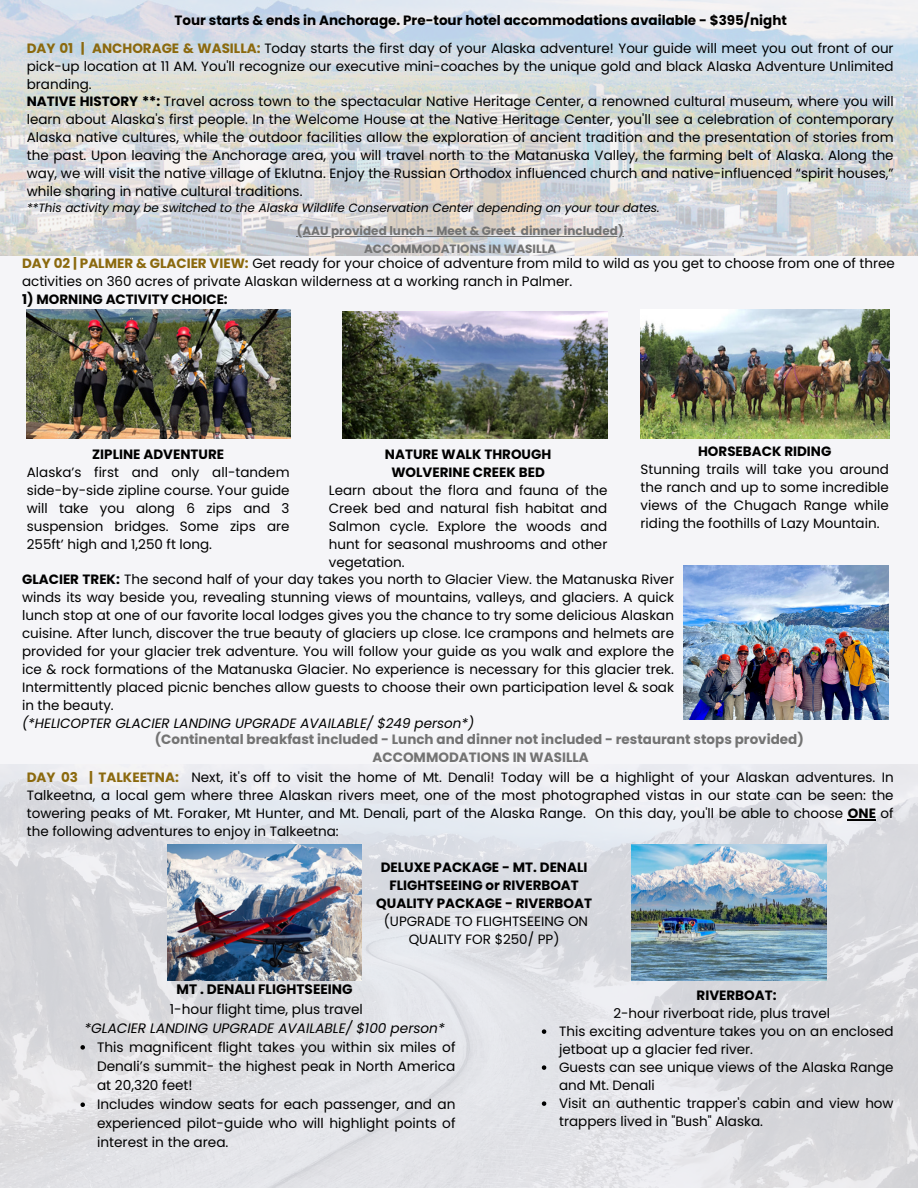
<style>
.page{position:relative;width:918px;height:1188px;background:#f5f5f8}
.page>*{position:absolute;margin:0;border:0;box-sizing:border-box;transform-origin:0 0}
.t1{font:13.65px/19.2px "Poppins";color:#000;text-align:justify}
.t2{font:italic 13.65px/19.2px "Poppins";color:#000;text-align:center}
.t3{font:13.5px/18px "Poppins";color:#000}
.t4{font:700 13.5px/18px "Poppins";color:#000;text-align:center}
.t5{font:700 13.5px/18px "Poppins";color:#737373;text-align:center}
.t6{font:italic 12px "Poppins";color:#000}
.t7{font:700 12px "Poppins";color:#737373}
.s1{font-weight:700;color:#8b690e}
.s2{font-weight:700}
.s3{font-style:italic}
.s4{font-weight:400}
.s5{font-weight:700;font-style:normal}
.s6{font-style:normal}
</style>
<div class="page">
<img style="left:0;top:0;width:918px;height:255px">
<img style="left:0;top:764px;width:918px;height:424px">
<img style="left:641px;top:309px;width:248px;height:130px">
<img style="left:342px;top:311px;width:266px;height:127px">
<img style="left:27px;top:309px;width:263px;height:130px">
<img style="left:632px;top:844px;width:194px;height:136px">
<img style="left:167px;top:844px;width:195px;height:136px">
<img style="left:683px;top:565px;width:206px;height:154px">
<hr style="left:297px;top:236px;width:219px;height:1px;background:#737373">
<hr style="left:521px;top:236px;width:103px;height:1px;background:#737373">
<svg style="left:848px;top:819px;width:28px;height:1px"></svg>
<svg style="left:80px;top:1045px;width:5px;height:5px"></svg>
<svg style="left:80px;top:1102px;width:5px;height:5px"></svg>
<svg style="left:542px;top:1029px;width:4px;height:5px"></svg>
<svg style="left:542px;top:1065px;width:4px;height:5px"></svg>
<svg style="left:542px;top:1101px;width:4px;height:5px"></svg>
<h2 class="t4" style="left:175px;top:11px;width:614px">Tour starts &amp; ends in Anchorage. Pre-tour hotel accommodations available - $395/night</h2>
<p class="t3" style="left:27px;top:40px;width:868px;text-align:justify"><span class="s1">DAY 01 | ANCHORAGE &amp; WASILLA:</span> Today starts the first day of your Alaska adventure! Your guide will meet you out front of our pick-up location at 11 AM. You'll recognize our executive mini-coaches by the unique gold and black Alaska Adventure Unlimited branding.</p>
<p class="t3" style="left:27px;top:92px;width:868px;text-align:justify"><span class="s2">NATIVE HISTORY **:</span> Travel across town to the spectacular Native Heritage Center, a renowned cultural museum, where you will learn about Alaska's first people. In the Welcome House at the Native Heritage Center, you'll see a celebration of contemporary Alaska native cultures, while the outdoor facilities allow the exploration of ancient tradition and the presentation of stories from the past. Upon leaving the Anchorage area, you will travel north to the Matanuska Valley, the farming belt of Alaska. Along the way, we will visit the native village of Eklutna. Enjoy the Russian Orthodox influenced church and native-influenced “spirit houses,” while sharing in native cultural traditions.</p>
<p class="t6" style="left:27px;top:199px;width:634px">**This activity may be switched to the Alaska Wildlife Conservation Center depending on your tour dates.</p>
<h2 class="t7" style="left:297px;top:222px;width:328px">(AAU provided lunch - Meet &amp; Greet dinner included)</h2>
<h2 class="t7" style="left:364px;top:240px;width:194px">ACCOMMODATIONS IN WASILLA</h2>
<h1 class="t3" style="left:22px;top:255px;width:874px"><span class="s1">DAY 02 | PALMER &amp; GLACIER VIEW:</span> Get ready for your choice of adventure from mild to wild as you get to choose from one of three activities on 360 acres of private Alaskan wilderness at a working ranch in Palmer.</h1>
<h1 class="t4" style="left:22px;top:291px;width:207px">1) MORNING ACTIVITY CHOICE:</h1>
<h2 class="t3" style="left:27px;top:445px;width:264px;text-indent:65px"><span class="s2">ZIPLINE ADVENTURE<br></span>Alaska’s first and only all-tandem side-by-side zipline course. Your guide will take you along 6 zips and 3 suspension bridges. Some zips are<br>255ft’ high and 1,250 ft long.</h2>
<p class="t4" style="left:385px;top:445px;width:168px">NATURE WALK THROUGH</p>
<p class="t4" style="left:391px;top:463px;width:155px">WOLVERINE CREEK BED</p>
<p class="t3" style="left:329px;top:481px;width:280px">Learn about the flora and fauna of the</p>
<p class="t3" style="left:329px;top:499px;width:280px">Creek bed and natural fish habitat and</p>
<p class="t3" style="left:329px;top:517px;width:280px">Salmon cycle. Explore the woods and</p>
<p class="t3" style="left:329px;top:535px;width:280px">hunt for seasonal mushrooms and other</p>
<p class="t3" style="left:329px;top:553px;width:77px">vegetation.</p>
<h1 class="t3" style="left:641px;top:443px;width:250px;text-indent:58px"><span class="s2">HORSEBACK RIDING<br></span>Stunning trails will take you around the ranch and up to some incredible views of the Chugach Range while riding the foothills of Lazy Mountain.</h1>
<h2 class="t3" style="left:22px;top:570px;width:653px"><span class="s2">GLACIER TREK:</span> The second half of your day takes you north to Glacier View. the Matanuska River winds its way beside you, revealing stunning views of mountains, valleys, and glaciers. A quick lunch stop at one of our favorite local lodges gives you the chance to try some delicious Alaskan cuisine. After lunch, discover the true beauty of glaciers up close. Ice crampons and helmets are provided for your glacier trek adventure. You will follow your guide as you walk and explore the ice &amp; rock formations of the Matanuska Glacier. No experience is necessary for this glacier trek.<br>Intermittently placed picnic benches allow guests to choose their own participation level &amp; soak in the beauty.<br><span class="s3">(*HELICOPTER GLACIER LANDING UPGRADE AVAILABLE/ $249 person*)</span></h2>
<p class="t5" style="left:155px;top:731px;width:651px">(Continental breakfast included - Lunch and dinner not included - restaurant stops provided)<br>ACCOMMODATIONS IN WASILLA</p>
<p class="t3" style="left:27px;top:768px;width:868px;text-align:justify"><span class="s1">DAY 03 | TALKEETNA:</span> Next, it's off to visit the home of Mt. Denali! Today will be a highlight of your Alaskan adventures. In Talkeetna, a local gem where three Alaskan rivers meet, one of the most photographed vistas in our state can be seen: the towering peaks of Mt. Foraker, Mt Hunter, and Mt. Denali, part of the Alaska Range. On this day, you'll be able to choose <span class="s2">ONE</span> of the following adventures to enjoy in Talkeetna:</p>
<p class="t4" style="left:376px;top:859px;width:217px">DELUXE PACKAGE - MT. DENALI<br>FLIGHTSEEING or RIVERBOAT<br>QUALITY PACKAGE - RIVERBOAT <span class="s4">(UPGRADE TO FLIGHTSEEING ON<br>QUALITY FOR $250/ PP)</span></p>
<p class="t2" style="left:84px;top:980px;width:362px"><span class="s5">MT . DENALI FLIGHTSEEING<br></span><span class="s6">1-hour flight time, plus travel<br></span>*GLACIER LANDING UPGRADE AVAILABLE/ $100 person*</p>
<h2 class="t1" style="left:97px;top:1037px;width:360px">This magnificent flight takes you within six miles of Denali’s summit- the highest peak in North America at 20,320 feet!</h2>
<p class="t1" style="left:97px;top:1095px;width:360px">Includes window seats for each passenger, and an experienced pilot-guide who will highlight points of interest in the area.</p>
<h2 class="t3" style="left:613px;top:986px;width:218px;text-indent:83px"><span class="s2">RIVERBOAT:<br></span>2-hour riverboat ride, plus travel</h2>
<p class="t3" style="left:559px;top:1022px;width:336px">This exciting adventure takes you on an enclosed jetboat up a glacier fed river.</p>
<p class="t3" style="left:559px;top:1058px;width:336px">Guests can see unique views of the Alaska Range and Mt. Denali</p>
<h2 class="t3" style="left:559px;top:1094px;width:336px">Visit an authentic trapper's cabin and view how trappers lived in "Bush" Alaska.</h2>
</div>
